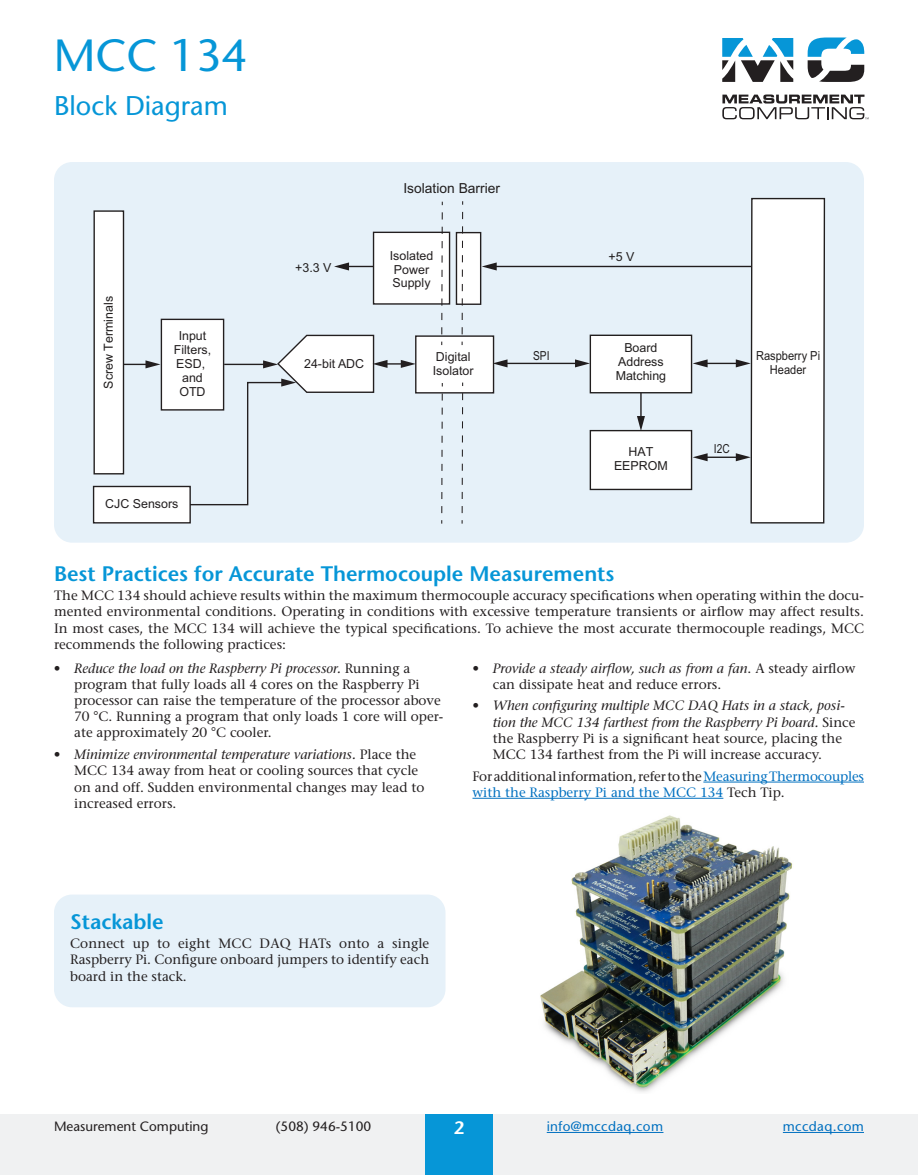
<style>
.page{position:relative;width:918px;height:1175px;background:#fff}
.page>*{position:absolute;margin:0;border:0;box-sizing:border-box;transform-origin:0 0}
.t1{font:45px "Stone Sans";color:#0696d7}
.t2{font:27px "Stone Sans";color:#0696d7}
.t3{font:600 21px "Stone Sans";color:#0696d7}
.t4{font:600 18px "Stone Sans";color:#fff}
.t5{font:13.8px "Arial";color:#211e1e}
.t6{font:13.5px/16.2px "Stone Serif";color:#231f20}
.t7{font:13.5px/16.2px "Stone Serif";letter-spacing:-.015em;color:#0070c0}
.t8{font:13.5px "Stone Sans";color:#231f20}
.t9{font:13.5px "Stone Sans";letter-spacing:.025em;color:#0070c0}
.t10{font:12.45px/13.8px "Arial";color:#231f20}
.t11{font:12.45px/13.8px "Arial";color:#211e1e;text-align:center}
.t12{font:12.45px/13.8px "Arial";color:#211e1e;text-align:center;scale:.89 1}
.t13{font:12.45px "Arial Narrow";color:#211e1e}
.s1{font-style:italic}
.s2{color:#231f20}
</style>
<div class="page">
<svg style="left:722px;top:94px;width:147px;height:25px"></svg>
<svg style="left:722px;top:38px;width:71px;height:44px"></svg>
<svg style="left:808px;top:38px;width:56px;height:44px"></svg>
<div style="left:0;top:1114px;width:918px;height:60px;background:#f0f1f2"></div>
<div style="left:425px;top:1114px;width:68px;height:60px;background:#0696d7"></div>
<hr style="left:547px;top:1132px;width:116px;height:1px;background:#0070c0">
<hr style="left:783px;top:1132px;width:81px;height:1px;background:#0070c0">
<div style="left:54px;top:162px;width:810px;height:380px;background:#e6f1f9;border-radius:18px"></div>
<div style="left:161px;top:319px;width:63px;height:91px;background:#fff;border:1px solid #231f20"></div>
<hr style="left:115px;top:364px;width:33px;height:1px;background:#231f20">
<svg style="left:146px;top:360px;width:14px;height:8px"></svg>
<hr style="left:640px;top:359px;width:2px;height:60px;background:#211d1e">
<svg style="left:637px;top:416px;width:8px;height:14px"></svg>
<hr style="left:505px;top:363px;width:73px;height:1px;background:#211d1e">
<svg style="left:575px;top:359px;width:15px;height:8px"></svg>
<svg style="left:494px;top:359px;width:14px;height:8px"></svg>
<hr style="left:705px;top:363px;width:34px;height:1px;background:#211d1e">
<svg style="left:693px;top:359px;width:15px;height:8px"></svg>
<hr style="left:705px;top:456px;width:34px;height:2px;background:#211d1e">
<svg style="left:736px;top:197px;width:89px;height:326px"></svg>
<svg style="left:693px;top:453px;width:15px;height:8px"></svg>
<hr style="left:494px;top:266px;width:257px;height:1px;background:#211d1e">
<svg style="left:482px;top:262px;width:15px;height:8px"></svg>
<svg style="left:334px;top:262px;width:39px;height:8px"></svg>
<div style="left:590px;top:334px;width:102px;height:59px;background:#fff;border:1px solid #211e1e"></div>
<div style="left:590px;top:430px;width:102px;height:60px;background:#fff;border:1px solid #211e1e"></div>
<svg style="left:180px;top:334px;width:236px;height:172px"></svg>
<div style="left:415px;top:335px;width:79px;height:58px;background:#fff;border:1px solid #231f20"></div>
<div style="left:94px;top:211px;width:30px;height:263px;background:#fff"></div>
<div style="left:93px;top:210px;width:31px;height:264px;border:1px solid #211e1e"></div>
<div style="left:94px;top:486px;width:96px;height:37px;background:#fff"></div>
<div style="left:93px;top:486px;width:98px;height:37px;border:1px solid #231f20"></div>
<div style="left:373px;top:232px;width:77px;height:73px;background:#fff;border:1px solid #231f20"></div>
<div style="left:456px;top:232px;width:25px;height:73px;background:#fff;border:1px solid #231f20"></div>
<svg style="left:441px;top:202px;width:2px;height:133px"></svg>
<svg style="left:461px;top:201px;width:3px;height:134px"></svg>
<svg style="left:441px;top:383px;width:2px;height:131px"></svg>
<svg style="left:461px;top:382px;width:3px;height:132px"></svg>
<img style="left:540px;top:815px;width:252px;height:277px">
<div style="left:54px;top:894px;width:392px;height:113px;background:#e6f1f9;border-radius:18px"></div>
<hr style="left:703px;top:781px;width:161px;height:1px;background:#0070c0">
<hr style="left:472px;top:798px;width:251px;height:1px;background:#0070c0">
<h1 class="t1" style="left:54px;top:29px;width:195px">MCC 134</h1>
<h2 class="t2" style="left:54px;top:89px;width:175px">Block Diagram</h2>
<p class="t11" style="left:102px;top:389px;width:94px;rotate:-90deg">Screw Terminals</p>
<p class="t10" style="left:174px;top:329px;width:39px;text-align:center">Input<br>Filters,<br>ESD, and<br>OTD</p>
<p class="t10" style="left:105px;top:497px;width:75px">CJC Sensors</p>
<p class="t11" style="left:295px;top:260px;width:38px">+3.3 V</p>
<p class="t10" style="left:304px;top:356px;width:62px">24-bit ADC</p>
<p class="t5" style="left:403px;top:179px;width:98px">Isolation Barrier</p>
<p class="t10" style="left:390px;top:248px;width:45px">Isolated<br>Power<br>Supply</p>
<p class="t10" style="left:433px;top:350px;width:42px">Digital<br>Isolator</p>
<p class="t13" style="left:533px;top:346px;width:18px">SPI</p>
<p class="t11" style="left:609px;top:250px;width:27px">+5 V</p>
<p class="t11" style="left:616px;top:341px;width:52px">Board<br>Address<br>Matching</p>
<p class="t11" style="left:614px;top:445px;width:55px">HAT<br>EEPROM</p>
<p class="t12" style="left:756px;top:349px;width:73px">Raspberry Pi<br>Header</p>
<p class="t13" style="left:714px;top:439px;width:17px">I2C</p>
<h3 class="t3" style="left:54px;top:561px;width:562px">Best Practices for Accurate Thermocouple Measurements</h3>
<p class="t6" style="left:54px;top:587px;width:812px;text-align:justify">The MCC 134 should achieve results within the maximum thermocouple accuracy specifications when operating within the docu&shy;mented environmental conditions. Operating in conditions with excessive temperature transients or airflow may affect results.<br>In most cases, the MCC 134 will achieve the typical specifications. To achieve the most accurate thermocouple readings, MCC recommends the following practices:</p>
<p class="t6" style="left:493px;top:660px;width:364px;text-indent:-20px">• <span class="s1">Provide a steady airflow, such as from a fan</span>. A steady airflow can dissipate heat and reduce errors.</p>
<p class="t6" style="left:493px;top:697px;width:364px;text-indent:-20px">• <span class="s1">When configuring multiple MCC DAQ Hats in a stack, posi&shy;tion the MCC 134 farthest from the Raspberry Pi board.</span> Since the Raspberry Pi is a significant heat source, placing the MCC 134 farthest from the Pi will increase accuracy.</p>
<p class="t7" style="left:472px;top:768px;width:393px"><span class="s2">For additional information, refer to the</span> Measuring Thermocouples with the Raspberry Pi and the MCC 134 <span class="s2">Tech Tip.</span></p>
<p class="t6" style="left:74px;top:660px;width:371px;text-indent:-20px">• <span class="s1">Reduce the load on the Raspberry Pi processor.</span> Running a program that fully loads all 4 cores on the Raspberry Pi processor can raise the temperature of the processor above 70 °C. Running a program that only loads 1 core will oper&shy;ate approximately 20 °C cooler.</p>
<p class="t6" style="left:74px;top:746px;width:352px;text-indent:-20px">• <span class="s1">Minimize environmental temperature variations.</span> Place the MCC 134 away from heat or cooling sources that cycle on and off. Sudden environmental changes may lead to increased errors.</p>
<h3 class="t3" style="left:70px;top:909px;width:95px">Stackable</h3>
<p class="t6" style="left:70px;top:935px;width:361px;text-align:justify">Connect up to eight MCC DAQ HATs onto a single Raspberry Pi. Configure onboard jumpers to identify each board in the stack.</p>
<p class="t8" style="left:54px;top:1118px;width:156px">Measurement Computing</p>
<p class="t8" style="left:276px;top:1118px;width:97px">(508) 946-5100</p>
<h3 class="t4" style="left:454px;top:1117px;width:12px">2</h3>
<p class="t9" style="left:547px;top:1118px;width:118px">info@mccdaq.com</p>
<p class="t9" style="left:783px;top:1118px;width:83px">mccdaq.com</p>
</div>
